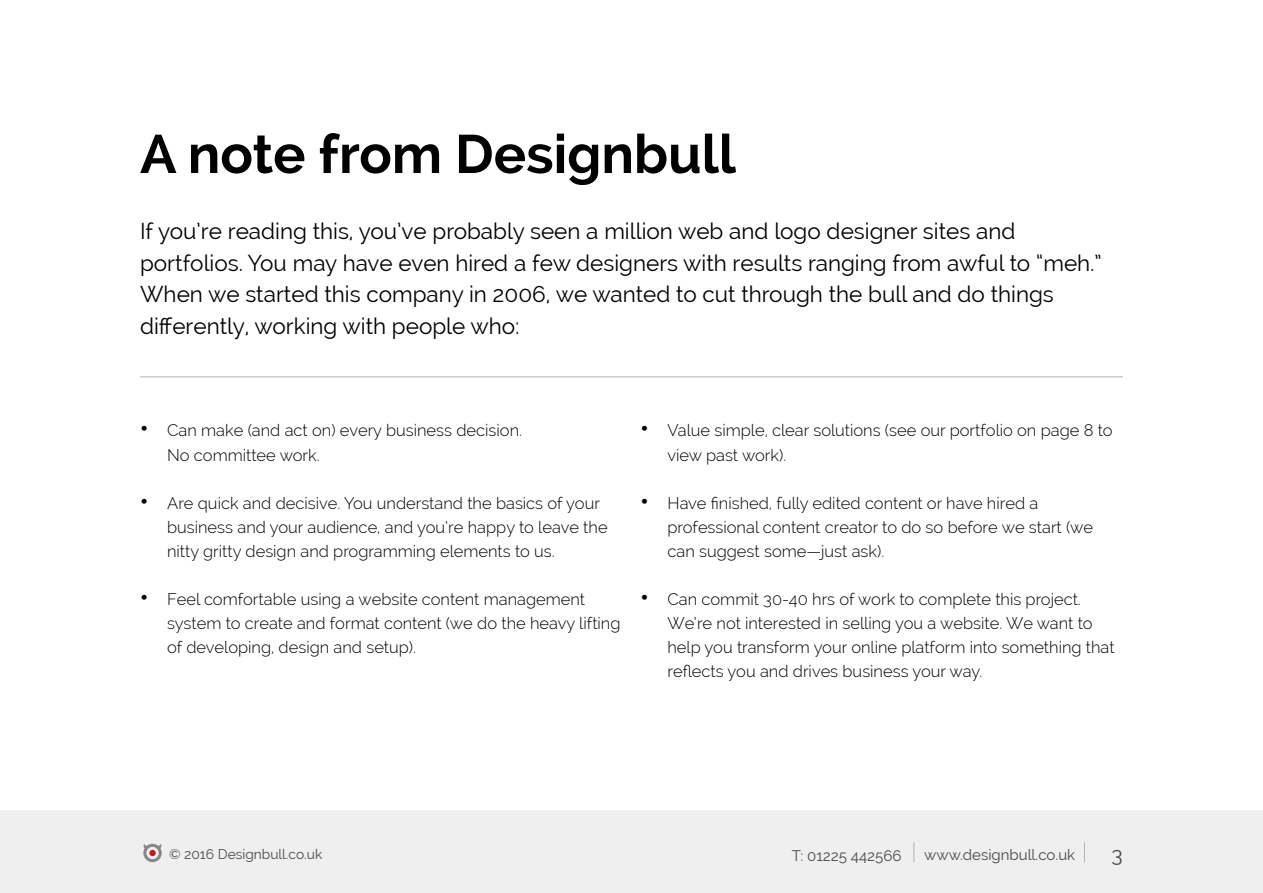
<style>
.page{position:relative;width:1263px;height:893px;background:#fff}
.page>*{position:absolute;margin:0;border:0;box-sizing:border-box;transform-origin:0 0}
.t1{font:700 54px "Raleway";color:#000}
.t2{font:22.5px/31.5px "Raleway";color:#000}
.t3{font:21px "Raleway";color:#4a4a49}
.t4{font:300 16.5px/24px "Raleway";color:#000}
.t5{font:15px "Raleway";color:#4a4a49}
.t6{font:13.8px "Raleway";color:#4a4a49}
.s1{font-weight:800;font-size:22.5px}
</style>
<div class="page">
<div style="left:0;top:811px;width:1263px;height:82px;background:#ededed"></div>
<svg style="left:914px;top:842px;width:1px;height:20px"></svg>
<svg style="left:1084px;top:842px;width:1px;height:20px"></svg>
<svg style="left:143px;top:844px;width:19px;height:18px"></svg>
<hr style="left:140px;top:376px;width:983px;height:1px;background:#b3b2b2">
<h1 class="t1" style="left:140px;top:123px;width:597px">A note from Designbull</h1>
<p class="t2" style="left:140px;top:215px;width:963px">If you’re reading this, you’ve probably seen a million web and logo designer sites and portfolios. You may have even hired a few designers with results ranging from awful to “meh.” When we started this company in 2006, we wanted to cut through the bull and do things differently, working with people who:</p>
<p class="t4" style="left:167px;top:419px;width:356px;text-indent:-27px"><span class="s1">•</span> Can make (and act on) every business decision.<br>No committee work.</p>
<p class="t4" style="left:167px;top:491px;width:442px;text-indent:-27px"><span class="s1">•</span> Are quick and decisive. You understand the basics of your business and your audience, and you’re happy to leave the nitty gritty design and programming elements to us.</p>
<p class="t4" style="left:167px;top:587px;width:455px;text-indent:-27px"><span class="s1">•</span> Feel comfortable using a website content management system to create and format content (we do the heavy lifting of developing, design and setup).</p>
<p class="t4" style="left:667px;top:419px;width:447px;text-indent:-27px"><span class="s1">•</span> Value simple, clear solutions (see our portfolio on page 8 to view past work).</p>
<p class="t4" style="left:667px;top:491px;width:427px;text-indent:-27px"><span class="s1">•</span> Have finished, fully edited content or have hired a professional content creator to do so before we start (we can suggest some—just ask).</p>
<p class="t4" style="left:667px;top:587px;width:449px;text-indent:-27px"><span class="s1">•</span> Can commit 30-40 hrs of work to complete this project.<br>We’re not interested in selling you a website. We want to help you transform your online platform into something that reflects you and drives business your way.</p>
<p class="t6" style="left:169px;top:846px;width:155px">© 2016 Designbull.co.uk</p>
<p class="t5" style="left:792px;top:847px;width:111px">T: 01225 442566</p>
<p class="t5" style="left:924px;top:846px;width:152px">www.designbull.co.uk</p>
<p class="t3" style="left:1111px;top:842px;width:13px">3</p>
</div>
